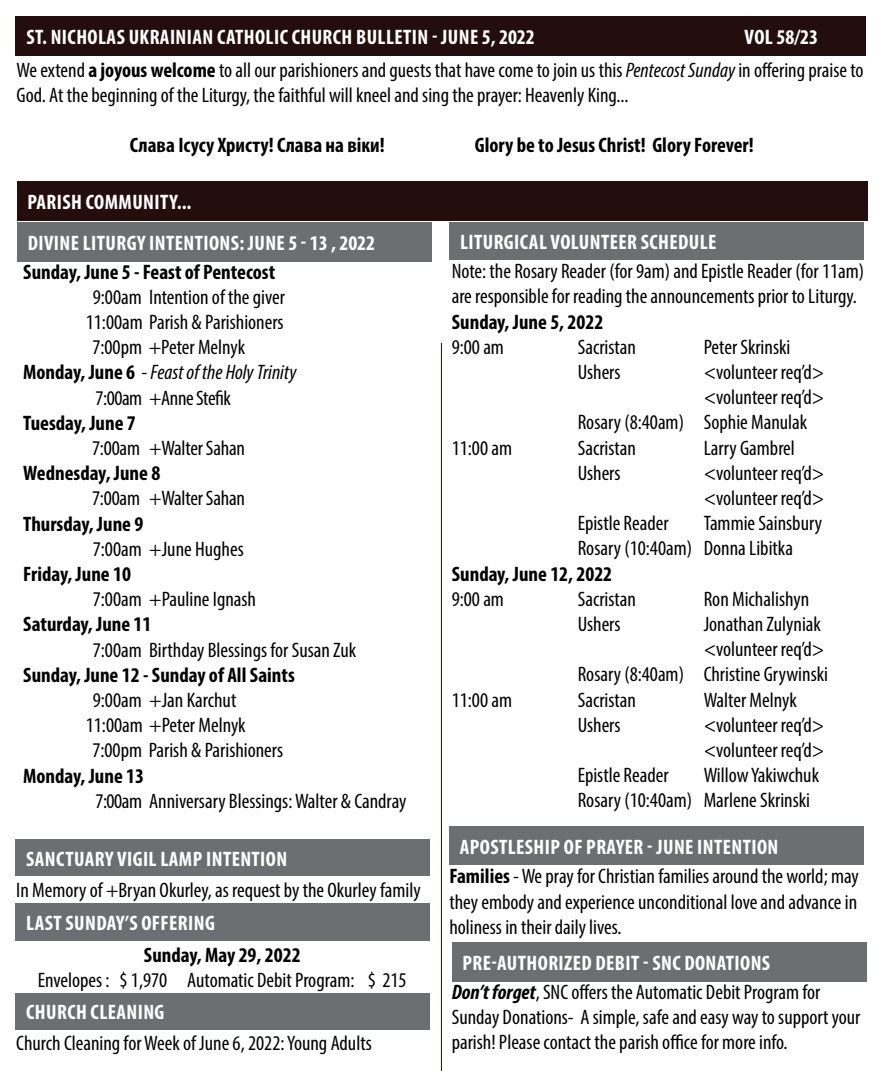
<style>
.page{position:relative;width:882px;height:1071px;background:#fff}
.page>*{position:absolute;margin:0;border:0;box-sizing:border-box;transform-origin:0 0}
.t1{font:condensed 21px/25.2px "Myriad Pro";color:#000}
.t2{font:700 condensed 21px "Myriad Pro";color:#000}
.t3{font:700 condensed 21px "Myriad Pro";letter-spacing:.02em;color:#fff}
.t4{font:italic condensed 21px "Myriad Pro";color:#000}
.t5{font:condensed 21px "Myriad Pro";letter-spacing:-.02em;color:#000}
.s1{font-weight:700}
.s2{font-style:italic}
.s3{font-weight:700;font-style:normal}
.s4{font-weight:700;color:#fff}
.s5{font-weight:700;font-style:italic}
</style>
<div class="page">
<div style="left:17px;top:222px;width:414px;height:39px;background:#6d6e71"></div>
<div style="left:17px;top:182px;width:850px;height:39px;background:#240d0d"></div>
<div style="left:16px;top:16px;width:850px;height:39px;background:#240d0d"></div>
<hr style="left:441px;top:343px;width:1px;height:728px;background:#240d0d">
<div style="left:15px;top:839px;width:415px;height:37px;background:#6d6e71"></div>
<div style="left:15px;top:993px;width:415px;height:36px;background:#6d6e71"></div>
<div style="left:449px;top:827px;width:415px;height:38px;background:#6d6e71"></div>
<div style="left:15px;top:903px;width:415px;height:37px;background:#6d6e71"></div>
<div style="left:449px;top:222px;width:415px;height:38px;background:#6d6e71"></div>
<div style="left:452px;top:943px;width:414px;height:39px;background:#6d6e71"></div>
<p class="t3" style="left:26px;top:24px;width:510px">ST. NICHOLAS UKRAINIAN CATHOLIC CHURCH BULLETIN - JUNE 5, 2022</p>
<p class="t3" style="left:745px;top:24px;width:75px">VOL 58/23</p>
<p class="t1" style="left:17px;top:57px;width:849px">We extend <span class="s1">a joyous welcome</span> to all our parishioners and guests that have come to join us this <span class="s2">Pentecost Sunday</span> in offering praise to<br>God. At the beginning of the Liturgy, the faithful will kneel and sing the prayer: Heavenly King...</p>
<p class="t2" style="left:130px;top:132px;width:256px">Слава Ісусу Христу! Слава на віки!</p>
<p class="t2" style="left:475px;top:132px;width:280px">Glory be to Jesus Christ! Glory Forever!</p>
<p class="t3" style="left:27px;top:189px;width:166px">PARISH COMMUNITY...</p>
<p class="t3" style="left:28px;top:230px;width:349px">DIVINE LITURGY INTENTIONS: JUNE 5 - 13 , 2022</p>
<p class="t2" style="left:23px;top:258px;width:254px">Sunday, June 5 - Feast of Pentecost</p>
<p class="t1" style="left:93px;top:284px;width:194px">9:00am Intention of the giver</p>
<p class="t1" style="left:86px;top:309px;width:199px">11:00am Parish &amp; Parishioners</p>
<p class="t1" style="left:92px;top:334px;width:154px">7:00pm +Peter Melnyk</p>
<p class="t4" style="left:23px;top:360px;width:275px"><span class="s3">Monday, June 6</span> - Feast of the Holy Trinity</p>
<p class="t5" style="left:95px;top:385px;width:137px">7:00am +Anne Stefik</p>
<p class="t2" style="left:23px;top:410px;width:114px">Tuesday, June 7</p>
<p class="t1" style="left:92px;top:435px;width:154px">7:00am +Walter Sahan</p>
<p class="t2" style="left:23px;top:460px;width:139px">Wednesday, June 8</p>
<p class="t1" style="left:92px;top:486px;width:154px">7:00am +Walter Sahan</p>
<p class="t2" style="left:23px;top:510px;width:122px">Thursday, June 9</p>
<p class="t1" style="left:93px;top:536px;width:152px">7:00am +June Hughes</p>
<p class="t2" style="left:23px;top:561px;width:109px">Friday, June 10</p>
<p class="t1" style="left:93px;top:586px;width:165px">7:00am +Pauline Ignash</p>
<p class="t2" style="left:23px;top:611px;width:130px">Saturday, June 11</p>
<p class="t1" style="left:93px;top:637px;width:265px">7:00am Birthday Blessings for Susan Zuk</p>
<p class="t2" style="left:23px;top:662px;width:273px">Sunday, June 12 - Sunday of All Saints</p>
<p class="t1" style="left:93px;top:687px;width:145px">9:00am +Jan Karchut</p>
<p class="t1" style="left:86px;top:712px;width:161px">11:00am +Peter Melnyk</p>
<p class="t1" style="left:92px;top:738px;width:192px">7:00pm Parish &amp; Parishioners</p>
<p class="t2" style="left:23px;top:762px;width:122px">Monday, June 13</p>
<p class="t1" style="left:95px;top:788px;width:313px">7:00am Anniversary Blessings: Walter &amp; Candray</p>
<p class="t3" style="left:26px;top:846px;width:263px">SANCTUARY VIGIL LAMP INTENTION</p>
<p class="t1" style="left:16px;top:877px;width:406px">In Memory of +Bryan Okurley, as request by the Okurley family</p>
<p class="t3" style="left:26px;top:909px;width:190px">LAST SUNDAY’S OFFERING</p>
<p class="t2" style="left:144px;top:942px;width:158px">Sunday, May 29, 2022</p>
<p class="t1" style="left:38px;top:967px;width:370px">Envelopes : $ 1,970 Automatic Debit Program: $ 215</p>
<p class="t3" style="left:26px;top:999px;width:140px">CHURCH CLEANING</p>
<p class="t1" style="left:16px;top:1031px;width:357px">Church Cleaning for Week of June 6, 2022: Young Adults</p>
<p class="t3" style="left:460px;top:229px;width:258px">LITURGICAL VOLUNTEER SCHEDULE</p>
<p class="t1" style="left:452px;top:258px;width:414px">Note: the Rosary Reader (for 9am) and Epistle Reader (for 11am) are responsible for reading the announcements prior to Liturgy.</p>
<p class="t2" style="left:452px;top:309px;width:153px">Sunday, June 5, 2022</p>
<p class="t1" style="left:452px;top:334px;width:54px">9:00 am</p>
<p class="t1" style="left:578px;top:334px;width:60px">Sacristan</p>
<p class="t1" style="left:704px;top:334px;width:88px">Peter Skrinski</p>
<p class="t1" style="left:578px;top:359px;width:44px">Ushers</p>
<p class="t1" style="left:704px;top:359px;width:122px">&lt;volunteer req’d&gt;</p>
<p class="t1" style="left:704px;top:384px;width:122px">&lt;volunteer req’d&gt;</p>
<p class="t1" style="left:578px;top:410px;width:231px">Rosary (8:40am) Sophie Manulak</p>
<p class="t1" style="left:452px;top:435px;width:62px">11:00 am</p>
<p class="t1" style="left:578px;top:435px;width:60px">Sacristan</p>
<p class="t1" style="left:704px;top:435px;width:93px">Larry Gambrel</p>
<p class="t1" style="left:578px;top:460px;width:44px">Ushers</p>
<p class="t1" style="left:704px;top:460px;width:122px">&lt;volunteer req’d&gt; &lt;volunteer req’d&gt;</p>
<p class="t1" style="left:578px;top:510px;width:93px">Epistle Reader</p>
<p class="t1" style="left:578px;top:510px;width:246px;text-indent:126px">Tammie Sainsbury<br>Rosary (10:40am) Donna Libitka</p>
<p class="t2" style="left:452px;top:561px;width:162px">Sunday, June 12, 2022</p>
<p class="t1" style="left:452px;top:586px;width:54px">9:00 am</p>
<p class="t1" style="left:578px;top:586px;width:60px">Sacristan</p>
<p class="t1" style="left:704px;top:586px;width:107px">Ron Michalishyn</p>
<p class="t1" style="left:578px;top:611px;width:44px">Ushers</p>
<p class="t1" style="left:704px;top:611px;width:119px">Jonathan Zulyniak</p>
<p class="t1" style="left:704px;top:636px;width:122px">&lt;volunteer req’d&gt;</p>
<p class="t1" style="left:578px;top:662px;width:252px">Rosary (8:40am) Christine Grywinski</p>
<p class="t1" style="left:452px;top:687px;width:62px">11:00 am</p>
<p class="t1" style="left:578px;top:687px;width:60px">Sacristan</p>
<p class="t1" style="left:704px;top:687px;width:95px">Walter Melnyk</p>
<p class="t1" style="left:578px;top:712px;width:44px">Ushers</p>
<p class="t1" style="left:704px;top:712px;width:122px">&lt;volunteer req’d&gt; &lt;volunteer req’d&gt;</p>
<p class="t1" style="left:578px;top:762px;width:93px">Epistle Reader</p>
<p class="t1" style="left:578px;top:762px;width:243px;text-indent:126px">Willow Yakiwchuk<br>Rosary (10:40am) Marlene Skrinski</p>
<p class="t3" style="left:460px;top:834px;width:320px">APOSTLESHIP OF PRAYER - JUNE INTENTION</p>
<p class="t1" style="left:449px;top:864px;width:411px;text-align:justify"><span class="s1">Families</span> - We pray for Christian families around the world; may they embody and experience unconditional love and advance in holiness in their daily lives.</p>
<p class="t1" style="left:452px;top:948px;width:370px;line-height:29.1px;text-indent:11px"><span class="s4">PRE-AUTHORIZED DEBIT - SNC DONATIONS<br></span><span class="s5">Don’t forget</span>, SNC offers the Automatic Debit Program for</p>
<p class="t1" style="left:452px;top:1004px;width:410px">Sunday Donations- A simple, safe and easy way to support your parish! Please contact the parish office for more info.</p>
</div>
